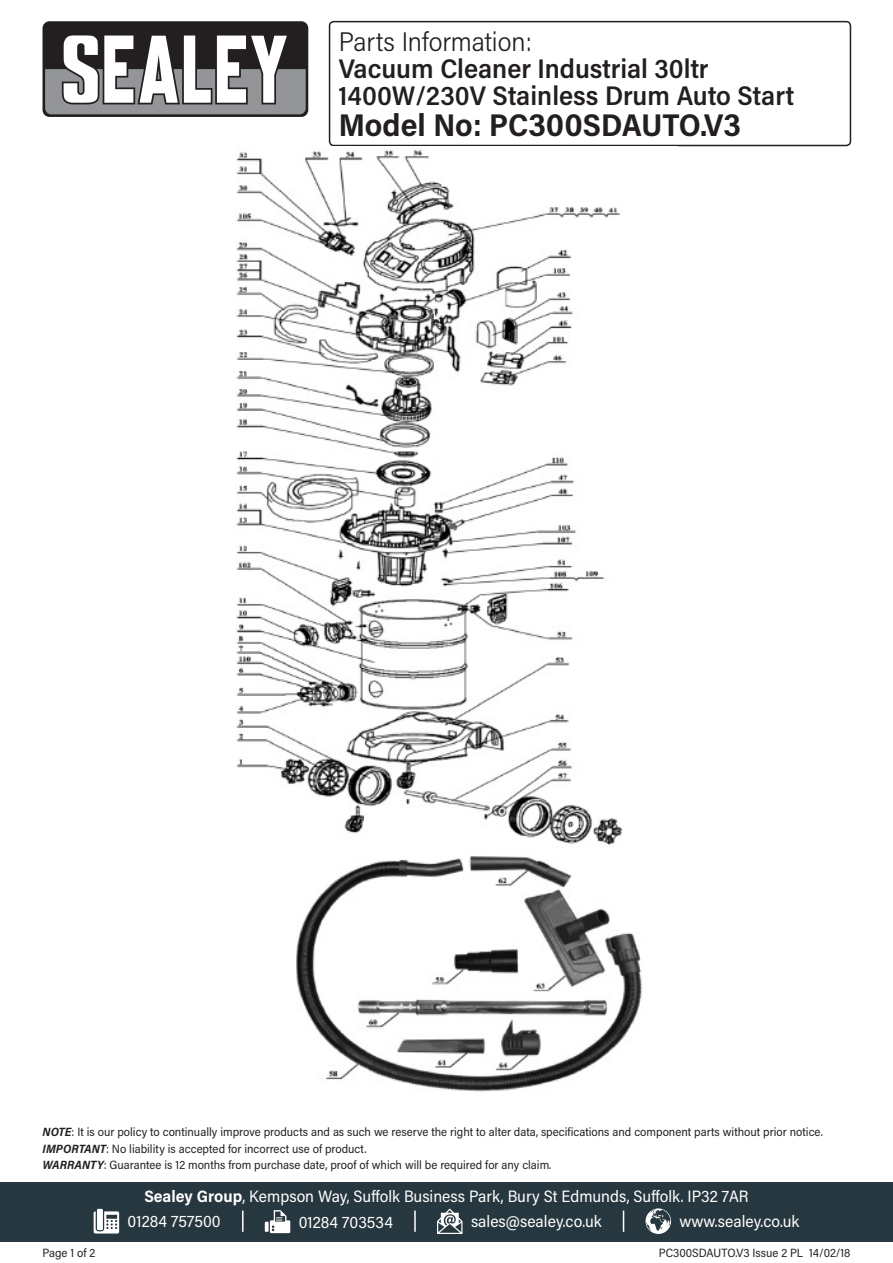
<style>
.page{position:relative;width:893px;height:1263px;background:#fff}
.page>*{position:absolute;margin:0;border:0;box-sizing:border-box;transform-origin:0 0}
.Model_Number{font:700 31.5px "Acumin Pro Semi Cond";color:#231f20}
.Product_Description{font:600 27px/27px "Acumin Pro Semi Cond";color:#231f20}
.Parts_Information{font:300 27px "Acumin Pro Semi Cond";color:#231f20}
.Address{font:16.5px "Acumin Pro Semi Cond";color:#fff}
.Contact_Info{font:16.5px "Acumin Pro Semi Cond";color:#fff}
.Disclaimer{font:12px "Acumin Pro Semi Cond";color:#231f20}
.Document_Info{font:12px "Acumin Pro Semi Cond";color:#231f20}
.s1{font-weight:700;font-style:italic}
.s2{font-weight:700}
</style>
<div class="page">
<div style="left:43px;top:21px;width:265px;height:96px;background:#231f20;border-radius:7px"></div>
<svg style="left:45px;top:35px;width:261px;height:79px"></svg>
<div style="left:0;top:1182px;width:893px;height:60px;background:#27373f"></div>
<svg style="left:94px;top:1211px;width:25px;height:22px"></svg>
<div style="left:97px;top:1209px;width:6px;height:21px;background:#fff"></div>
<svg style="left:265px;top:1222px;width:4px;height:10px"></svg>
<svg style="left:270px;top:1210px;width:20px;height:23px"></svg>
<svg style="left:437px;top:1208px;width:25px;height:26px"></svg>
<svg style="left:645px;top:1208px;width:26px;height:26px"></svg>
<hr style="left:242px;top:1210px;width:2px;height:22px;background:#fff">
<svg style="left:623px;top:1210px;width:1px;height:22px"></svg>
<hr style="left:414px;top:1210px;width:2px;height:22px;background:#fff">
<div style="left:329px;top:21px;width:522px;height:125px;border:2px solid #231f20;border-radius:4px"></div>
<img style="left:236px;top:149px;width:406px;height:943px">
<p class="Parts_Information" style="left:339px;top:23px;width:195px">Parts Information:</p>
<p class="Product_Description" style="left:339px;top:54px;width:457px">Vacuum Cleaner Industrial 30ltr<br>1400W/230V Stainless Drum Auto Start</p>
<p class="Model_Number" style="left:339px;top:103px;width:403px">Model No: PC300SDAUTO.V3</p>
<p class="Disclaimer" style="left:43px;top:1124px;width:782px"><span class="s1">NOTE</span>: It is our policy to continually improve products and as such we reserve the right to alter data, specifications and component parts without prior notice.</p>
<p class="Disclaimer" style="left:43px;top:1140px;width:326px"><span class="s1">IMPORTANT</span>: No liability is accepted for incorrect use of product.</p>
<p class="Disclaimer" style="left:43px;top:1157px;width:510px"><span class="s1">WARRANTY</span>: Guarantee is 12 months from purchase date, proof of which will be required for any claim.</p>
<p class="Document_Info" style="left:43px;top:1244px;width:54px">Page 1 of 2</p>
<p class="Address" style="left:144px;top:1185px;width:606px"><span class="s2">Sealey Group</span>, Kempson Way, Suffolk Business Park, Bury St Edmunds, Suffolk. IP32 7AR</p>
<p class="Contact_Info" style="left:128px;top:1210px;width:95px">01284 757500</p>
<p class="Contact_Info" style="left:299px;top:1210px;width:96px">01284 703534</p>
<p class="Contact_Info" style="left:471px;top:1210px;width:132px">sales@sealey.co.uk</p>
<p class="Contact_Info" style="left:680px;top:1210px;width:121px">www.sealey.co.uk</p>
<p class="Document_Info" style="left:659px;top:1244px;width:193px">PC300SDAUTO.V3 Issue 2 PL 14/02/18</p>
</div>
